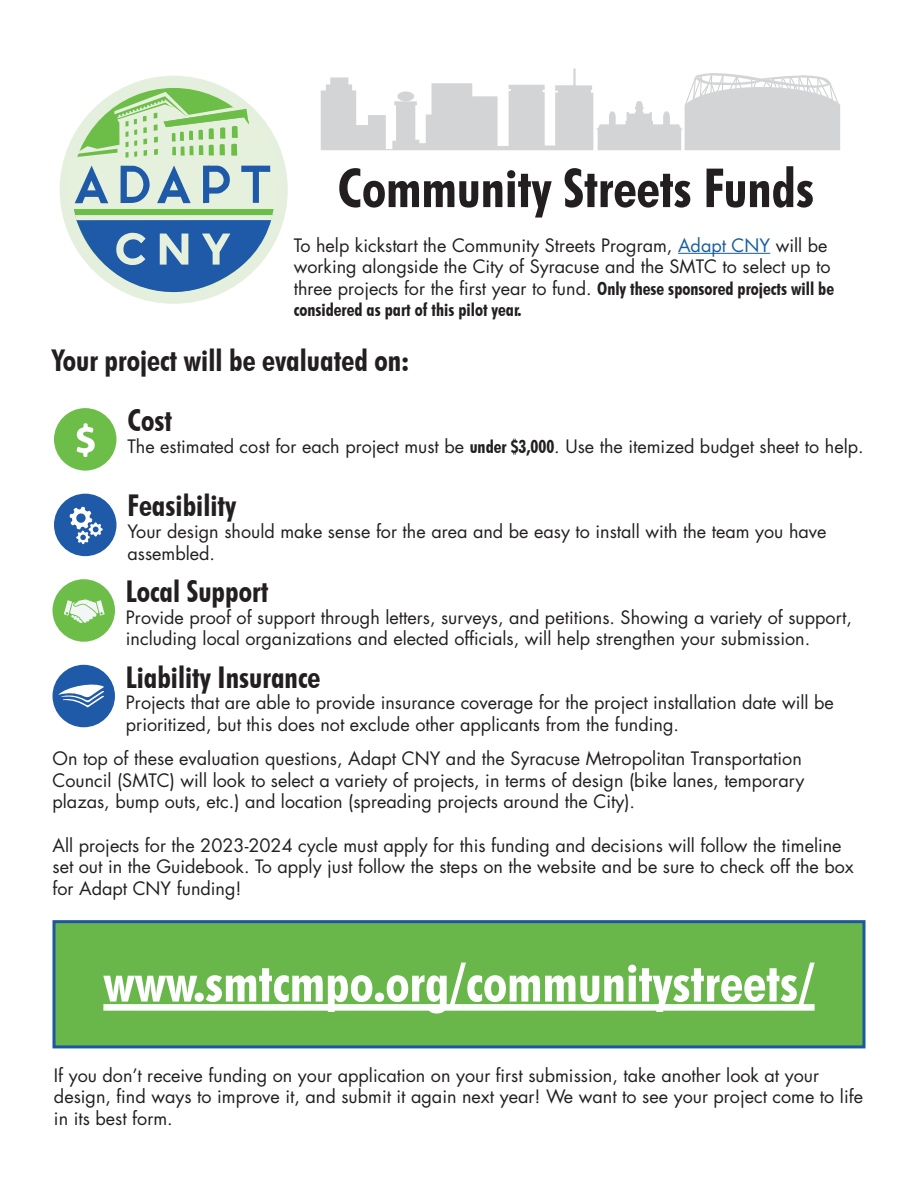
<style>
.page{position:relative;width:918px;height:1188px;background:#fff}
.page>*{position:absolute;margin:0;border:0;box-sizing:border-box;transform-origin:0 0}
.t1{font:700 condensed 54px "Futura BT";color:#fff}
.t2{font:700 condensed 54px "Futura BT";color:#231f20}
.t3{font:700 condensed 30px "Futura BT";color:#231f20}
.t4{font:18px/21.6px "Futura Std";color:#231f20}
.t5{font:700 condensed 18px "Futura BT";color:#231f20}
.s1{color:#175d9e}
.s2{font-family:"Futura BT";font-weight:700;font-stretch:condensed}
</style>
<div class="page">
<div style="left:60px;top:76px;width:228px;height:228px;background:#e4f0dd;border-radius:50%"></div>
<div style="left:72px;top:88px;width:204px;height:204px;background:#6dbe49;border-radius:50%"></div>
<svg style="left:68px;top:92px;width:213px;height:117px"></svg>
<svg style="left:75px;top:215px;width:197px;height:78px"></svg>
<hr style="left:678px;top:253px;width:92px;height:1px;background:#175d9e">
<div style="left:54px;top:494px;width:62px;height:62px;background:#1f5aa8;border-radius:50%"></div>
<svg style="left:70px;top:507px;width:33px;height:37px"></svg>
<div style="left:52px;top:579px;width:63px;height:63px;background:#6dbe49;border-radius:50%"></div>
<svg style="left:64px;top:600px;width:41px;height:23px"></svg>
<div style="left:53px;top:665px;width:62px;height:62px;background:#1f5aa8;border-radius:50%"></div>
<div style="left:54px;top:408px;width:62px;height:63px;background:#6dbe49;border-radius:50%"></div>
<svg style="left:76px;top:423px;width:19px;height:34px"></svg>
<svg style="left:321px;top:69px;width:519px;height:81px"></svg>
<div style="left:52px;top:920px;width:814px;height:128px;background:#69b74b;border:3px solid #1c57a0"></div>
<div style="left:103px;top:1004px;width:712px;height:7px;background:#fff"></div>
<svg style="left:58px;top:684px;width:46px;height:23px"></svg>
<h1 class="t2" style="left:338px;top:155px;width:478px">Community Streets Funds</h1>
<p class="t4" style="left:294px;top:234px;width:542px">To help kickstart the Community Streets Program, <span class="s1">Adapt CNY</span> will be working alongside the City of Syracuse and the SMTC to select up to three projects for the first year to fund. <span class="s2">Only these sponsored projects will be</span></p>
<p class="t5" style="left:294px;top:299px;width:229px">considered as part of this pilot year.</p>
<h2 class="t3" style="left:52px;top:342px;width:359px">Your project will be evaluated on:</h2>
<h2 class="t3" style="left:127px;top:402px;width:46px">Cost</h2>
<p class="t4" style="left:127px;top:435px;width:738px">The estimated cost for each project must be <span class="s2">under $3,000</span>. Use the itemized budget sheet to help.</p>
<h2 class="t3" style="left:127px;top:488px;width:110px">Feasibility</h2>
<p class="t4" style="left:127px;top:521px;width:701px">Your design should make sense for the area and be easy to install with the team you have assembled.</p>
<h2 class="t3" style="left:126px;top:573px;width:144px">Local Support</h2>
<p class="t4" style="left:126px;top:606px;width:727px">Provide proof of support through letters, surveys, and petitions. Showing a variety of support, including local organizations and elected officials, will help strengthen your submission.</p>
<h2 class="t3" style="left:126px;top:659px;width:196px">Liability Insurance</h2>
<p class="t4" style="left:126px;top:692px;width:709px">Projects that are able to provide insurance coverage for the project installation date will be prioritized, but this does not exclude other applicants from the funding.</p>
<p class="t4" style="left:52px;top:748px;width:753px">On top of these evaluation questions, Adapt CNY and the Syracuse Metropolitan Transportation<br>Council (SMTC) will look to select a variety of projects, in terms of design (bike lanes, temporary plazas, bump outs, etc.) and location (spreading projects around the City).</p>
<p class="t4" style="left:52px;top:834px;width:803px">All projects for the 2023-2024 cycle must apply for this funding and decisions will follow the timeline set out in the Guidebook. To apply just follow the steps on the website and be sure to check off the box for Adapt CNY funding!</p>
<h1 class="t1" style="left:103px;top:950px;width:713px">www.smtcmpo.org/communitystreets/</h1>
<p class="t4" style="left:54px;top:1065px;width:811px">If you don’t receive funding on your application on your first submission, take another look at your design, find ways to improve it, and submit it again next year! We want to see your project come to life in its best form.</p>
</div>
